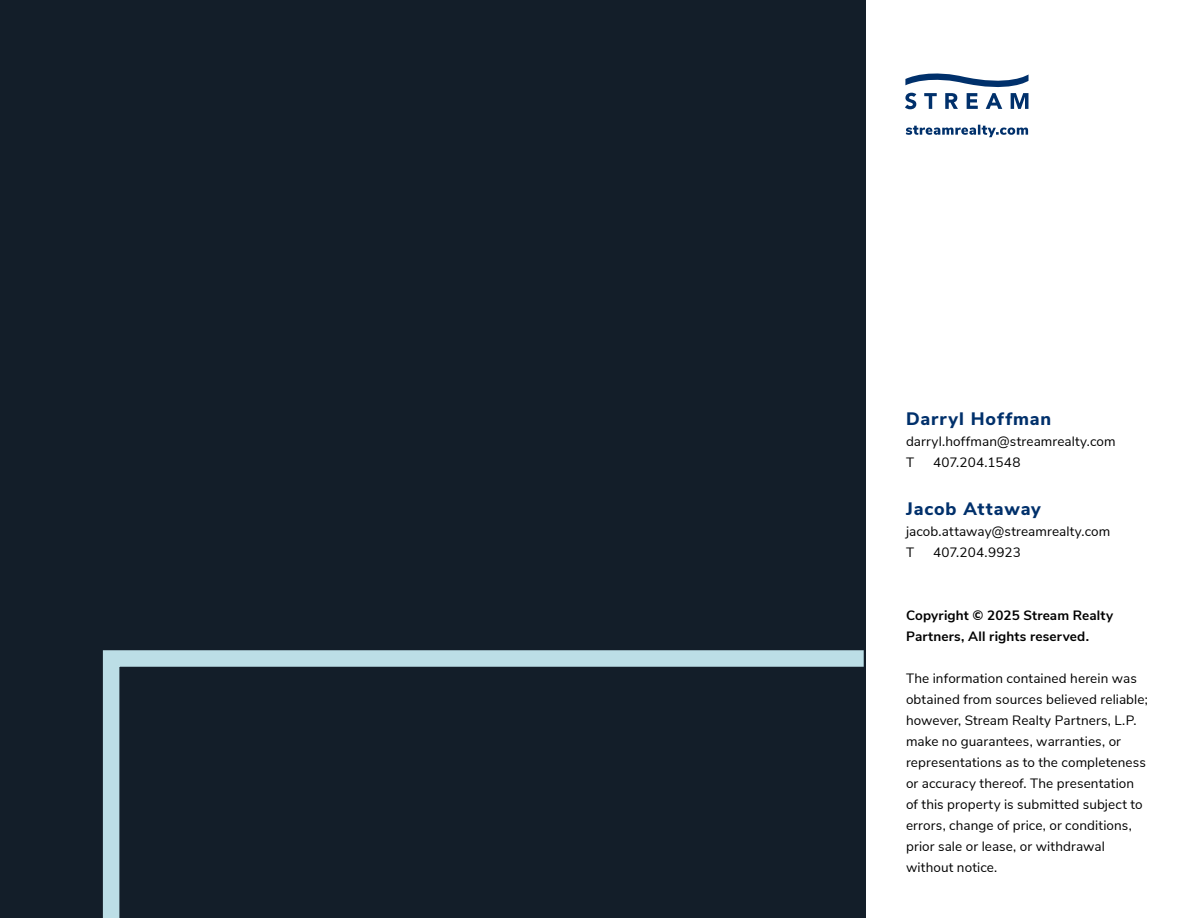
<style>
.page{position:relative;width:1188px;height:918px;background:#fff}
.page>*{position:absolute;margin:0;border:0;box-sizing:border-box;transform-origin:0 0}
.t1{font:800 18px "Nunito Sans";letter-spacing:.05em;color:#00306b}
.t2{font:13.5px/21px "Nunito Sans";letter-spacing:.01em;color:#000}
.t3{font:700 13.5px/21px "Nunito Sans";letter-spacing:.01em;color:#000}
</style>
<div class="page">
<svg style="left:905px;top:73px;width:124px;height:36px"></svg>
<svg style="left:906px;top:125px;width:122px;height:12px"></svg>
<div style="left:0;top:0;width:866px;height:918px;background:#131e29"></div>
<svg style="left:102px;top:650px;width:762px;height:268px"></svg>
<h1 class="t1" style="left:906px;top:406px;width:147px">Darryl Hoffman</h1>
<p class="t2" style="left:906px;top:431px;width:211px">darryl.hoffman@streamrealty.com<br>T</p>
<p class="t2" style="left:933px;top:452px;width:89px">407.204.1548</p>
<h1 class="t1" style="left:906px;top:496px;width:136px">Jacob Attaway</h1>
<p class="t2" style="left:906px;top:521px;width:206px">jacob.attaway@streamrealty.com<br>T</p>
<p class="t2" style="left:933px;top:542px;width:89px">407.204.9923</p>
<p class="t3" style="left:906px;top:605px;width:209px">Copyright © 2025 Stream Realty<br>Partners, All rights reserved.</p>
<p class="t2" style="left:906px;top:668px;width:243px">The information contained herein was obtained from sources believed reliable; however, Stream Realty Partners, L.P. make no guarantees, warranties, or representations as to the completeness or accuracy thereof. The presentation of this property is submitted subject to errors, change of price, or conditions, prior sale or lease, or withdrawal without notice.</p>
</div>
